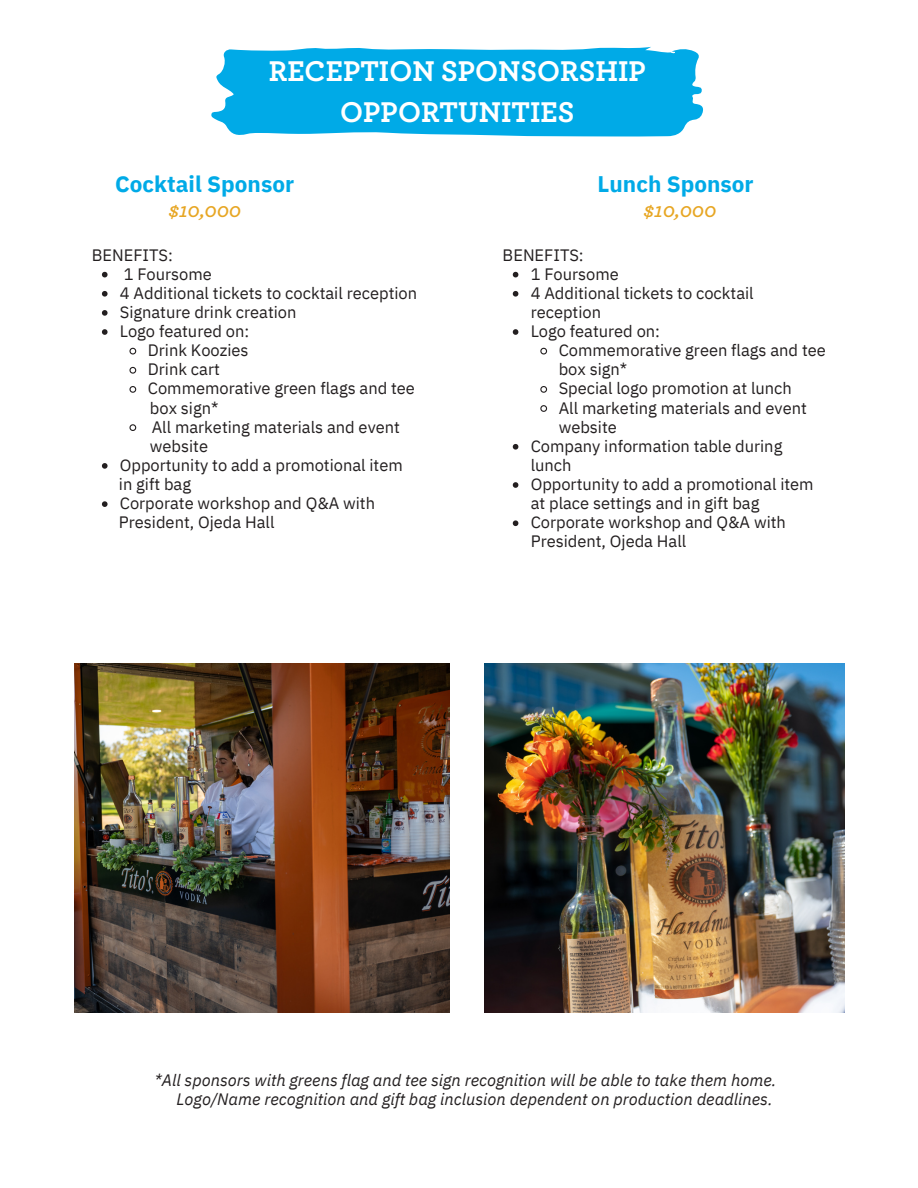
<style>
.page{position:relative;width:918px;height:1188px;background:#fff}
.page>*{position:absolute;margin:0;border:0;box-sizing:border-box;transform-origin:0 0}
.t1{font:700 30px "Archer";color:#fff}
.t2{font:700 22.5px "IBM Plex Sans";color:#00aae7}
.t3{font:italic 600 21px "Archer";color:#e7a623}
.t4{font:16.5px/19.2px "IBM Plex Sans";color:#231f20}
.t5{font:italic 16.5px/19.2px "IBM Plex Sans";color:#231f20;text-align:right}
</style>
<div class="page">
<svg style="left:211px;top:47px;width:492px;height:90px;background:#17b1e9"></svg>
<img style="left:74px;top:664px;width:375px;height:348px">
<img style="left:485px;top:664px;width:360px;height:348px">
<svg style="left:513px;top:272px;width:5px;height:5px"></svg>
<svg style="left:513px;top:291px;width:5px;height:6px"></svg>
<svg style="left:513px;top:329px;width:5px;height:6px"></svg>
<svg style="left:540px;top:347px;width:8px;height:8px"></svg>
<svg style="left:540px;top:386px;width:8px;height:7px"></svg>
<svg style="left:540px;top:405px;width:8px;height:7px"></svg>
<svg style="left:513px;top:444px;width:5px;height:6px"></svg>
<svg style="left:513px;top:482px;width:5px;height:6px"></svg>
<svg style="left:513px;top:520px;width:5px;height:6px"></svg>
<svg style="left:102px;top:272px;width:6px;height:5px"></svg>
<svg style="left:102px;top:291px;width:6px;height:6px"></svg>
<svg style="left:102px;top:310px;width:6px;height:6px"></svg>
<svg style="left:102px;top:329px;width:6px;height:6px"></svg>
<svg style="left:129px;top:347px;width:8px;height:8px"></svg>
<svg style="left:129px;top:366px;width:8px;height:8px"></svg>
<svg style="left:129px;top:386px;width:8px;height:7px"></svg>
<svg style="left:129px;top:424px;width:8px;height:7px"></svg>
<svg style="left:102px;top:463px;width:6px;height:6px"></svg>
<svg style="left:102px;top:501px;width:6px;height:6px"></svg>
<p class="t1" style="left:269px;top:52px;width:379px">RECEPTION SPONSORSHIP</p>
<p class="t1" style="left:340px;top:93px;width:236px">OPPORTUNITIES</p>
<p class="t2" style="left:115px;top:169px;width:180px">Cocktail Sponsor</p>
<p class="t2" style="left:598px;top:169px;width:158px">Lunch Sponsor</p>
<p class="t3" style="left:168px;top:196px;width:74px">$10,000</p>
<p class="t3" style="left:644px;top:196px;width:74px">$10,000</p>
<p class="t4" style="left:92px;top:245px;width:83px">BENEFITS:</p>
<p class="t4" style="left:124px;top:264px;width:90px">1 Foursome</p>
<p class="t4" style="left:120px;top:283px;width:299px">4 Additional tickets to cocktail reception</p>
<p class="t4" style="left:120px;top:302px;width:178px">Signature drink creation</p>
<p class="t4" style="left:120px;top:321px;width:131px">Logo featured on:</p>
<p class="t4" style="left:148px;top:340px;width:102px">Drink Koozies</p>
<p class="t4" style="left:148px;top:360px;width:73px">Drink cart</p>
<p class="t4" style="left:148px;top:379px;width:269px">Commemorative green flags and tee</p>
<p class="t4" style="left:152px;top:417px;width:250px">All marketing materials and event</p>
<p class="t4" style="left:120px;top:455px;width:284px">Opportunity to add a promotional item</p>
<p class="t4" style="left:120px;top:493px;width:257px">Corporate workshop and Q&amp;A with</p>
<p class="t4" style="left:150px;top:398px;width:70px">box sign*</p>
<p class="t4" style="left:150px;top:436px;width:60px">website</p>
<p class="t4" style="left:119px;top:474px;width:74px">in gift bag</p>
<p class="t4" style="left:119px;top:513px;width:157px">President, Ojeda Hall</p>
<p class="t4" style="left:503px;top:245px;width:83px">BENEFITS:</p>
<p class="t4" style="left:531px;top:264px;width:90px">1 Foursome</p>
<p class="t4" style="left:531px;top:283px;width:225px">4 Additional tickets to cocktail reception</p>
<p class="t4" style="left:531px;top:321px;width:131px">Logo featured on:</p>
<p class="t4" style="left:559px;top:340px;width:269px">Commemorative green flags and tee box sign*</p>
<p class="t4" style="left:559px;top:379px;width:235px">Special logo promotion at lunch</p>
<p class="t4" style="left:559px;top:398px;width:250px">All marketing materials and event website</p>
<p class="t4" style="left:531px;top:436px;width:253px">Company information table during lunch</p>
<p class="t4" style="left:531px;top:474px;width:284px">Opportunity to add a promotional item at place settings and in gift bag</p>
<p class="t4" style="left:531px;top:513px;width:257px">Corporate workshop and Q&amp;A with<br>President, Ojeda Hall</p>
<p class="t5" style="left:154px;top:1070px;width:623px">*All sponsors with greens flag and tee sign recognition will be able to take them home.<br>Logo/Name recognition and gift bag inclusion dependent on production deadlines.</p>
</div>
